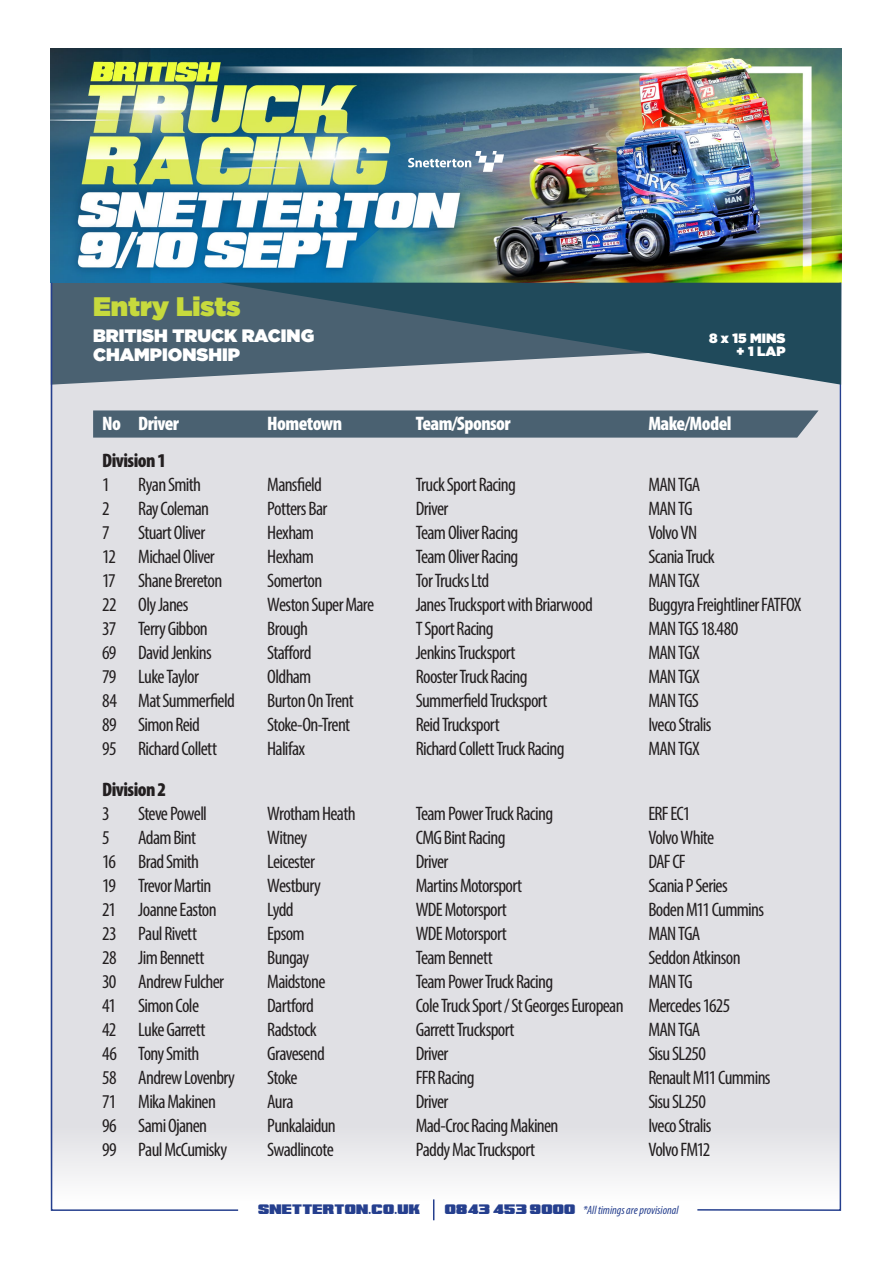
<style>
.page{position:relative;width:893px;height:1263px;background:#fff}
.page>*{position:absolute;margin:0;border:0;box-sizing:border-box;transform-origin:0 0}
.t1{font:26.85px "Gotham Ultra";color:#c7da3d}
.t2{font:condensed 19.65px "Myriad Pro";letter-spacing:-.035em;color:#231f20}
.t3{font:900 condensed 19.65px "Myriad Pro";letter-spacing:-.03em;color:#fff}
.t4{font:900 condensed 19.65px "Myriad Pro";letter-spacing:-.03em;color:#231f20}
.t5{font:18px/19.5px "Gotham Ultra";color:#fff}
.t6{font:13.5px "Gotham Ultra";color:#fff}
.t7{font:12px "Super Retro M54";letter-spacing:.025em;color:#253f8e}
.t8{font:italic condensed 12px "Myriad Pro";color:#253f8e}
</style>
<div class="page">
<div style="left:51px;top:279px;width:788px;height:931px;background:#e0e0e4"></div>
<img style="left:51px;top:48px;width:790px;height:235px">
<svg style="left:408px;top:151px;width:96px;height:21px"></svg>
<svg style="left:50px;top:281px;width:190px;height:930px"></svg>
<svg style="left:696px;top:281px;width:146px;height:930px"></svg>
<svg style="left:433px;top:1199px;width:1px;height:21px"></svg>
<svg style="left:220px;top:283px;width:621px;height:102px"></svg>
<svg style="left:93px;top:410px;width:726px;height:28px;background:#506676"></svg>
<p class="t1" style="left:93px;top:291px;width:149px">Entry Lists</p>
<p class="t5" style="left:93px;top:325px;width:223px">BRITISH TRUCK RACING<br>CHAMPIONSHIP</p>
<p class="t6" style="left:709px;top:330px;width:78px">8 x 15 MINS</p>
<p class="t6" style="left:736px;top:344px;width:51px">+ 1 LAP</p>
<p class="t3" style="left:102px;top:411px;width:78px">No Driver</p>
<p class="t3" style="left:267px;top:411px;width:76px">Hometown</p>
<p class="t3" style="left:416px;top:411px;width:96px">Team/Sponsor</p>
<p class="t3" style="left:648px;top:411px;width:85px">Make/Model</p>
<p class="t4" style="left:102px;top:447px;width:65px">Division 1</p>
<p class="t2" style="left:102px;top:472px;width:9px">1</p>
<p class="t2" style="left:138px;top:472px;width:64px">Ryan Smith</p>
<p class="t2" style="left:267px;top:472px;width:56px">Mansfield</p>
<p class="t2" style="left:416px;top:472px;width:102px">Truck Sport Racing</p>
<p class="t2" style="left:648px;top:472px;width:54px">MAN TGA</p>
<p class="t2" style="left:102px;top:496px;width:9px">2</p>
<p class="t2" style="left:138px;top:496px;width:72px">Ray Coleman</p>
<p class="t2" style="left:267px;top:496px;width:62px">Potters Bar</p>
<p class="t2" style="left:416px;top:496px;width:34px">Driver</p>
<p class="t2" style="left:648px;top:496px;width:46px">MAN TG</p>
<p class="t2" style="left:102px;top:520px;width:9px">7</p>
<p class="t2" style="left:138px;top:520px;width:68px">Stuart Oliver</p>
<p class="t2" style="left:267px;top:520px;width:48px">Hexham</p>
<p class="t2" style="left:416px;top:520px;width:104px">Team Oliver Racing</p>
<p class="t2" style="left:648px;top:520px;width:50px">Volvo VN</p>
<p class="t2" style="left:102px;top:544px;width:114px">12 Michael Oliver</p>
<p class="t2" style="left:267px;top:544px;width:48px">Hexham</p>
<p class="t2" style="left:416px;top:544px;width:104px">Team Oliver Racing</p>
<p class="t2" style="left:648px;top:544px;width:68px">Scania Truck</p>
<p class="t2" style="left:102px;top:568px;width:122px">17 Shane Brereton</p>
<p class="t2" style="left:267px;top:568px;width:56px">Somerton</p>
<p class="t2" style="left:416px;top:568px;width:75px">Tor Trucks Ltd</p>
<p class="t2" style="left:648px;top:568px;width:53px">MAN TGX</p>
<p class="t2" style="left:102px;top:592px;width:88px">22 Oly Janes</p>
<p class="t2" style="left:267px;top:592px;width:108px">Weston Super Mare</p>
<p class="t2" style="left:416px;top:592px;width:178px">Janes Trucksport with Briarwood</p>
<p class="t2" style="left:648px;top:592px;width:155px">Buggyra Freightliner FATFOX</p>
<p class="t2" style="left:102px;top:616px;width:107px">37 Terry Gibbon</p>
<p class="t2" style="left:267px;top:616px;width:42px">Brough</p>
<p class="t2" style="left:416px;top:616px;width:79px">T Sport Racing</p>
<p class="t2" style="left:648px;top:616px;width:91px">MAN TGS 18.480</p>
<p class="t2" style="left:102px;top:640px;width:111px">69 David Jenkins</p>
<p class="t2" style="left:267px;top:640px;width:46px">Stafford</p>
<p class="t2" style="left:416px;top:640px;width:101px">Jenkins Trucksport</p>
<p class="t2" style="left:648px;top:640px;width:53px">MAN TGX</p>
<p class="t2" style="left:102px;top:664px;width:98px">79 Luke Taylor</p>
<p class="t2" style="left:267px;top:664px;width:46px">Oldham</p>
<p class="t2" style="left:416px;top:664px;width:113px">Rooster Truck Racing</p>
<p class="t2" style="left:648px;top:664px;width:53px">MAN TGX</p>
<p class="t2" style="left:102px;top:688px;width:134px">84 Mat Summerfield</p>
<p class="t2" style="left:267px;top:688px;width:88px">Burton On Trent</p>
<p class="t2" style="left:416px;top:688px;width:133px">Summerfield Trucksport</p>
<p class="t2" style="left:648px;top:688px;width:52px">MAN TGS</p>
<p class="t2" style="left:102px;top:712px;width:99px">89 Simon Reid</p>
<p class="t2" style="left:267px;top:712px;width:84px">Stoke-On-Trent</p>
<p class="t2" style="left:416px;top:712px;width:85px">Reid Trucksport</p>
<p class="t2" style="left:648px;top:712px;width:64px">Iveco Stralis</p>
<p class="t2" style="left:102px;top:736px;width:116px">95 Richard Collett</p>
<p class="t2" style="left:267px;top:736px;width:39px">Halifax</p>
<p class="t2" style="left:416px;top:736px;width:150px">Richard Collett Truck Racing</p>
<p class="t2" style="left:648px;top:736px;width:53px">MAN TGX</p>
<p class="t4" style="left:102px;top:776px;width:65px">Division 2</p>
<p class="t2" style="left:102px;top:801px;width:9px">3</p>
<p class="t2" style="left:138px;top:801px;width:70px">Steve Powell</p>
<p class="t2" style="left:267px;top:801px;width:90px">Wrotham Heath</p>
<p class="t2" style="left:416px;top:801px;width:139px">Team Power Truck Racing</p>
<p class="t2" style="left:648px;top:801px;width:44px">ERF EC1</p>
<p class="t2" style="left:102px;top:825px;width:9px">5</p>
<p class="t2" style="left:138px;top:825px;width:59px">Adam Bint</p>
<p class="t2" style="left:267px;top:825px;width:41px">Witney</p>
<p class="t2" style="left:416px;top:825px;width:91px">CMG Bint Racing</p>
<p class="t2" style="left:648px;top:825px;width:67px">Volvo White</p>
<p class="t2" style="left:102px;top:849px;width:98px">16 Brad Smith</p>
<p class="t2" style="left:267px;top:849px;width:49px">Leicester</p>
<p class="t2" style="left:416px;top:849px;width:34px">Driver</p>
<p class="t2" style="left:648px;top:849px;width:39px">DAF CF</p>
<p class="t2" style="left:102px;top:873px;width:110px">19 Trevor Martin</p>
<p class="t2" style="left:267px;top:873px;width:55px">Westbury</p>
<p class="t2" style="left:416px;top:873px;width:108px">Martins Motorsport</p>
<p class="t2" style="left:648px;top:873px;width:81px">Scania P Series</p>
<p class="t2" style="left:102px;top:897px;width:116px">21 Joanne Easton</p>
<p class="t2" style="left:267px;top:897px;width:28px">Lydd</p>
<p class="t2" style="left:416px;top:897px;width:93px">WDE Motorsport</p>
<p class="t2" style="left:648px;top:897px;width:117px">Boden M11 Cummins</p>
<p class="t2" style="left:102px;top:921px;width:96px">23 Paul Rivett</p>
<p class="t2" style="left:267px;top:921px;width:39px">Epsom</p>
<p class="t2" style="left:416px;top:921px;width:93px">WDE Motorsport</p>
<p class="t2" style="left:648px;top:921px;width:54px">MAN TGA</p>
<p class="t2" style="left:102px;top:945px;width:104px">28 Jim Bennett</p>
<p class="t2" style="left:267px;top:945px;width:43px">Bungay</p>
<p class="t2" style="left:416px;top:945px;width:78px">Team Bennett</p>
<p class="t2" style="left:648px;top:945px;width:94px">Seddon Atkinson</p>
<p class="t2" style="left:102px;top:969px;width:123px">30 Andrew Fulcher</p>
<p class="t2" style="left:267px;top:969px;width:60px">Maidstone</p>
<p class="t2" style="left:416px;top:969px;width:139px">Team Power Truck Racing</p>
<p class="t2" style="left:648px;top:969px;width:46px">MAN TG</p>
<p class="t2" style="left:102px;top:993px;width:98px">41 Simon Cole</p>
<p class="t2" style="left:267px;top:993px;width:48px">Dartford</p>
<p class="t2" style="left:416px;top:993px;width:209px">Cole Truck Sport / St Georges European</p>
<p class="t2" style="left:648px;top:993px;width:83px">Mercedes 1625</p>
<p class="t2" style="left:102px;top:1017px;width:105px">42 Luke Garrett</p>
<p class="t2" style="left:267px;top:1017px;width:51px">Radstock</p>
<p class="t2" style="left:416px;top:1017px;width:100px">Garrett Trucksport</p>
<p class="t2" style="left:648px;top:1017px;width:54px">MAN TGA</p>
<p class="t2" style="left:102px;top:1041px;width:99px">46 Tony Smith</p>
<p class="t2" style="left:267px;top:1041px;width:59px">Gravesend</p>
<p class="t2" style="left:416px;top:1041px;width:34px">Driver</p>
<p class="t2" style="left:648px;top:1041px;width:59px">Sisu SL250</p>
<p class="t2" style="left:102px;top:1065px;width:134px">58 Andrew Lovenbry</p>
<p class="t2" style="left:267px;top:1065px;width:32px">Stoke</p>
<p class="t2" style="left:416px;top:1065px;width:60px">FFR Racing</p>
<p class="t2" style="left:648px;top:1065px;width:124px">Renault M11 Cummins</p>
<p class="t2" style="left:102px;top:1089px;width:115px">71 Mika Makinen</p>
<p class="t2" style="left:267px;top:1089px;width:28px">Aura</p>
<p class="t2" style="left:416px;top:1089px;width:34px">Driver</p>
<p class="t2" style="left:648px;top:1089px;width:59px">Sisu SL250</p>
<p class="t2" style="left:102px;top:1113px;width:106px">96 Sami Ojanen</p>
<p class="t2" style="left:267px;top:1113px;width:70px">Punkalaidun</p>
<p class="t2" style="left:416px;top:1113px;width:144px">Mad-Croc Racing Makinen</p>
<p class="t2" style="left:648px;top:1113px;width:64px">Iveco Stralis</p>
<p class="t2" style="left:102px;top:1137px;width:126px">99 Paul McCumisky</p>
<p class="t2" style="left:267px;top:1137px;width:68px">Swadlincote</p>
<p class="t2" style="left:416px;top:1137px;width:121px">Paddy Mac Trucksport</p>
<p class="t2" style="left:648px;top:1137px;width:64px">Volvo FM12</p>
<p class="t7" style="left:258px;top:1205px;width:164px">SNETTERTON.CO.UK</p>
<p class="t7" style="left:445px;top:1205px;width:132px">0843 453 9000</p>
<p class="t8" style="left:583px;top:1202px;width:97px">*All timings are provisional</p>
</div>
